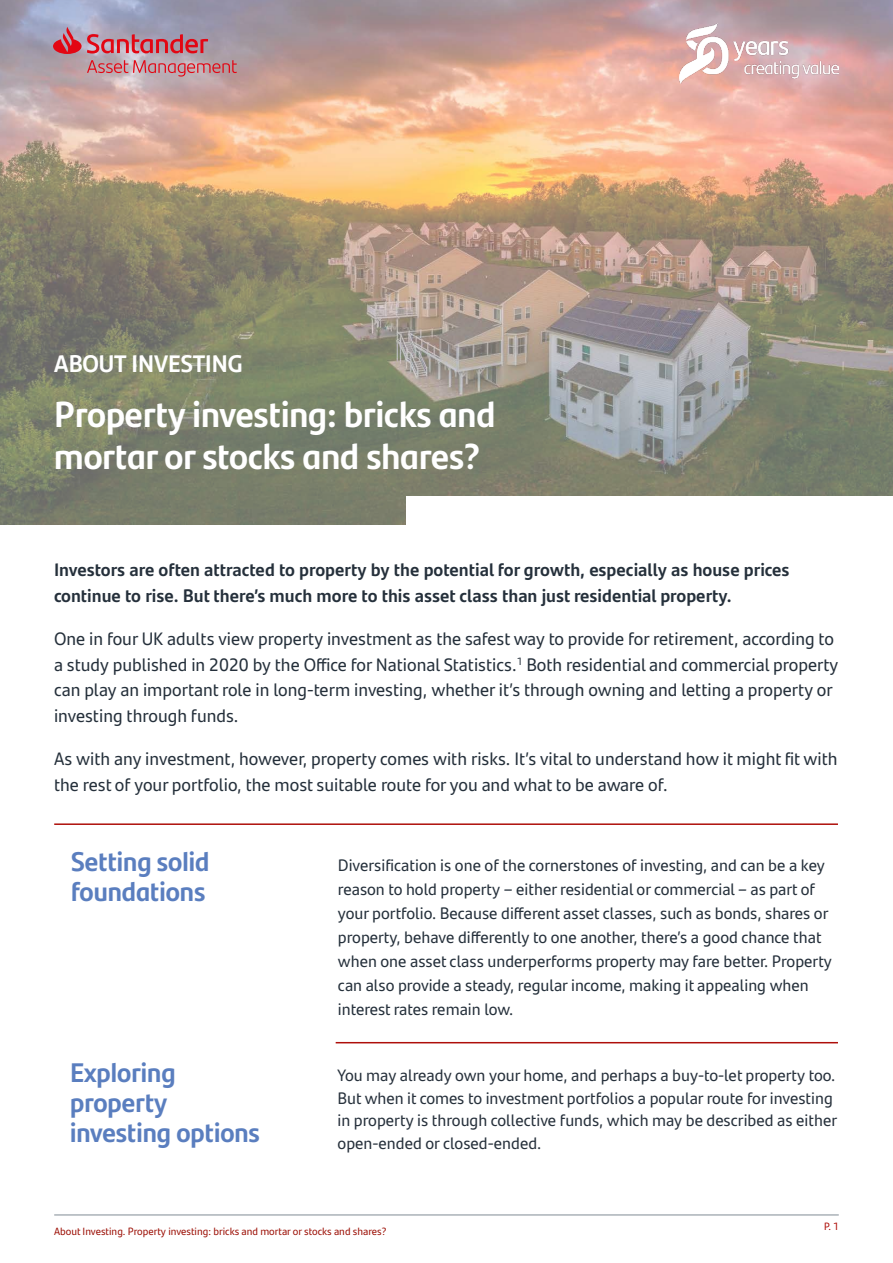
<style>
.page{position:relative;width:893px;height:1263px;background:#fff}
.page>*{position:absolute;margin:0;border:0;box-sizing:border-box;transform-origin:0 0}
.t1{font:700 36px/42px "Santander Headline";color:#fff}
.t2{font:700 27px/30px "Santander Headline";color:#5a7ebf}
.t3{font:700 24px "Santander Headline";color:#fff}
.t4{font:18px/25.5px "Santander Text";color:#25303b}
.t5{font:700 18px/25.5px "Santander Text";color:#25303b}
.t6{font:16.5px/24px "Santander Text";color:#25303b}
.t7{font:16.5px/22.5px "Santander Text";color:#27313c}
.t8{font:10.5px "Santander Text";color:#9c1006}
.t9{font:10.5px "Santander Headline";color:#ae0f0a}
</style>
<div class="page">
<hr style="left:54px;top:1215px;width:785px;height:1px;background:#808b94">
<img style="left:0;top:0;width:893px;height:524px">
<div style="left:407px;top:496px;width:486px;height:43px;background:#fff"></div>
<hr style="left:54px;top:823px;width:784px;height:2px;background:#ae0f0a">
<hr style="left:336px;top:1042px;width:502px;height:1px;background:#ae0f0a">
<svg style="left:53px;top:27px;width:184px;height:50px;background:#b98895"></svg>
<img style="left:679px;top:24px;width:159px;height:60px">
<h3 class="t3" style="left:54px;top:345px;width:190px">ABOUT INVESTING</h3>
<h1 class="t1" style="left:54px;top:391px;width:442px">Property investing: bricks and mortar or stocks and shares?</h1>
<p class="t5" style="left:54px;top:556px;width:737px">Investors are often attracted to property by the potential for growth, especially as house prices continue to rise. But there’s much more to this asset class than just residential property.</p>
<p class="t4" style="left:54px;top:625px;width:786px">One in four UK adults view property investment as the safest way to provide for retirement, according to a study published in 2020 by the Office for National Statistics.<sup>1</sup> Both residential and commercial property can play an important role in long-term investing, whether it’s through owning and letting a property or investing through funds.</p>
<p class="t4" style="left:54px;top:745px;width:785px">As with any investment, however, property comes with risks. It’s vital to understand how it might fit with the rest of your portfolio, the most suitable route for you and what to be aware of.</p>
<h2 class="t2" style="left:71px;top:845px;width:140px">Setting solid foundations</h2>
<p class="t6" style="left:338px;top:852px;width:495px">Diversification is one of the cornerstones of investing, and can be a key reason to hold property – either residential or commercial – as part of your portfolio. Because different asset classes, such as bonds, shares or property, behave differently to one another, there’s a good chance that when one asset class underperforms property may fare better. Property can also provide a steady, regular income, making it appealing when interest rates remain low.</p>
<h2 class="t2" style="left:70px;top:1056px;width:191px">Exploring property investing options</h2>
<p class="t7" style="left:338px;top:1063px;width:501px">You may already own your home, and perhaps a buy-to-let property too.<br>But when it comes to investment portfolios a popular route for investing in property is through collective funds, which may be described as either open-ended or closed-ended.</p>
<p class="t8" style="left:54px;top:1223px;width:334px">About Investing. Property investing: bricks and mortar or stocks and shares?</p>
<p class="t9" style="left:824px;top:1218px;width:16px">P. 1</p>
</div>
